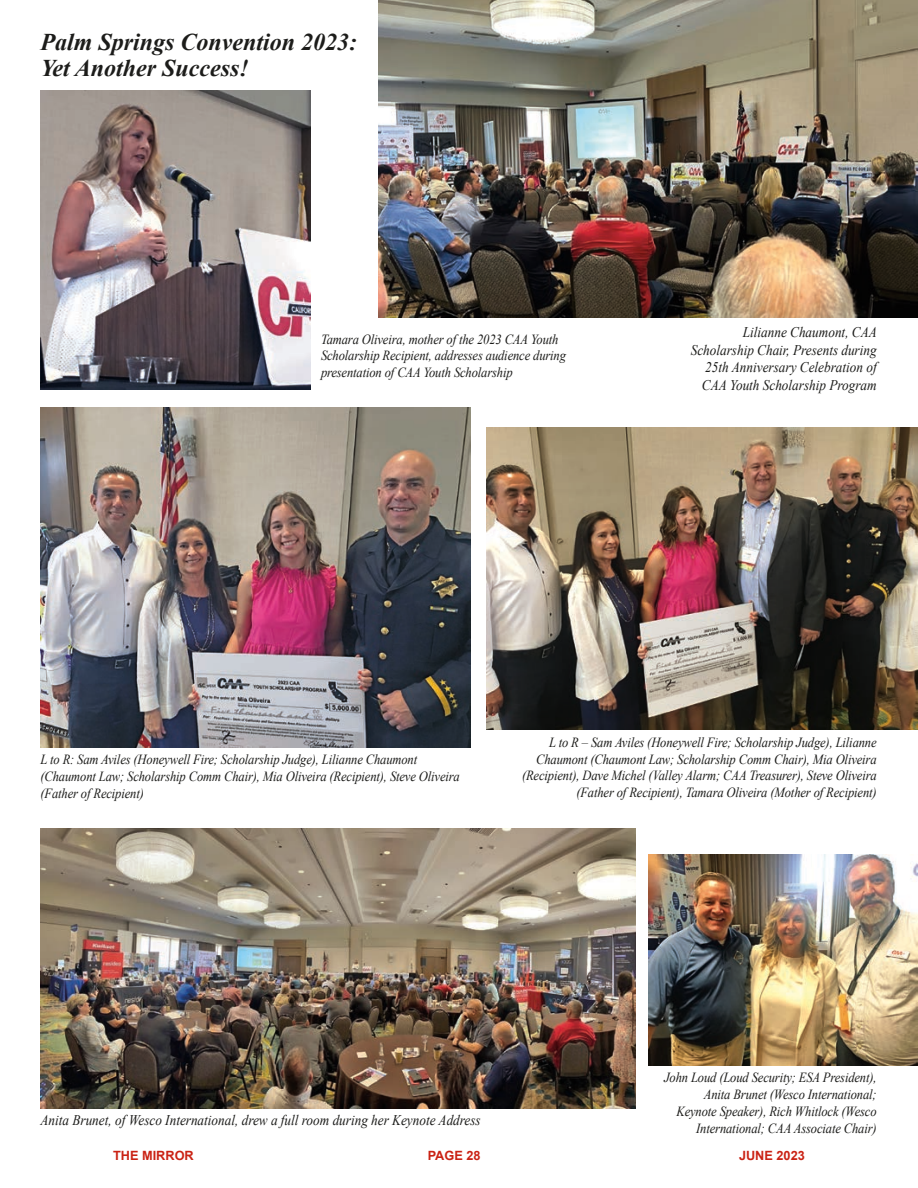
<style>
.page{position:relative;width:918px;height:1188px;background:#fff}
.page>*{position:absolute;margin:0;border:0;box-sizing:border-box;transform-origin:0 0}
.t1{font:italic 700 24px/26.2px "Times New Roman";color:#1c1c1a}
.t2{font:italic 14.7px/17.7px "Times New Roman";color:#1c1c1a;text-align:right;scale:.9 1}
.t3{font:italic 13.95px/16.8px "Times New Roman";letter-spacing:-.01em;color:#1c1c1a;scale:.9 1}
.t4{font:700 12.75px "Arial";color:#ca2214}
</style>
<div class="page">
<img style="left:378px;top:0;width:540px;height:318px">
<img style="left:40px;top:829px;width:596px;height:279px">
<img style="left:40px;top:408px;width:431px;height:340px">
<img style="left:40px;top:90px;width:270px;height:300px">
<img style="left:486px;top:428px;width:432px;height:301px">
<img style="left:648px;top:854px;width:270px;height:211px">
<h1 class="t1" style="left:40px;top:28px;width:318px">Palm Springs Convention 2023:<br>Yet Another Success!</h1>
<p class="t3" style="left:321px;top:330px;width:274px">Tamara Oliveira, mother of the 2023 CAA Youth<br>Scholarship Recipient, addresses audience during presentation of CAA Youth Scholarship</p>
<p class="t2" style="left:691px;top:323px;width:208px">Lilianne Chaumont, CAA<br>Scholarship Chair, Presents during<br>25th Anniversary Celebration of<br>CAA Youth Scholarship Program</p>
<p class="t3" style="left:40px;top:751px;width:467px">L to R: Sam Aviles (Honeywell Fire; Scholarship Judge), Lilianne Chaumont (Chaumont Law; Scholarship Comm Chair), Mia Oliveira (Recipient), Steve Oliveira (Father of Recipient)</p>
<p class="t3" style="left:522px;top:734px;width:396px;text-align:right">L to R – Sam Aviles (Honeywell Fire; Scholarship Judge), Lilianne Chaumont (Chaumont Law; Scholarship Comm Chair), Mia Oliveira (Recipient), Dave Michel (Valley Alarm; CAA Treasurer), Steve Oliveira (Father of Recipient), Tamara Oliveira (Mother of Recipient)</p>
<p class="t2" style="left:40px;top:1111px;width:491px">Anita Brunet, of Wesco International, drew a full room during her Keynote Address</p>
<p class="t3" style="left:664px;top:1069px;width:238px;text-align:right">John Loud (Loud Security; ESA President), Anita Brunet (Wesco International; Keynote Speaker), Rich Whitlock (Wesco International; CAA Associate Chair)</p>
<p class="t4" style="left:113px;top:1147px;width:82px">THE MIRROR</p>
<p class="t4" style="left:428px;top:1147px;width:54px">PAGE 28</p>
<p class="t4" style="left:739px;top:1147px;width:67px">JUNE 2023</p>
</div>
